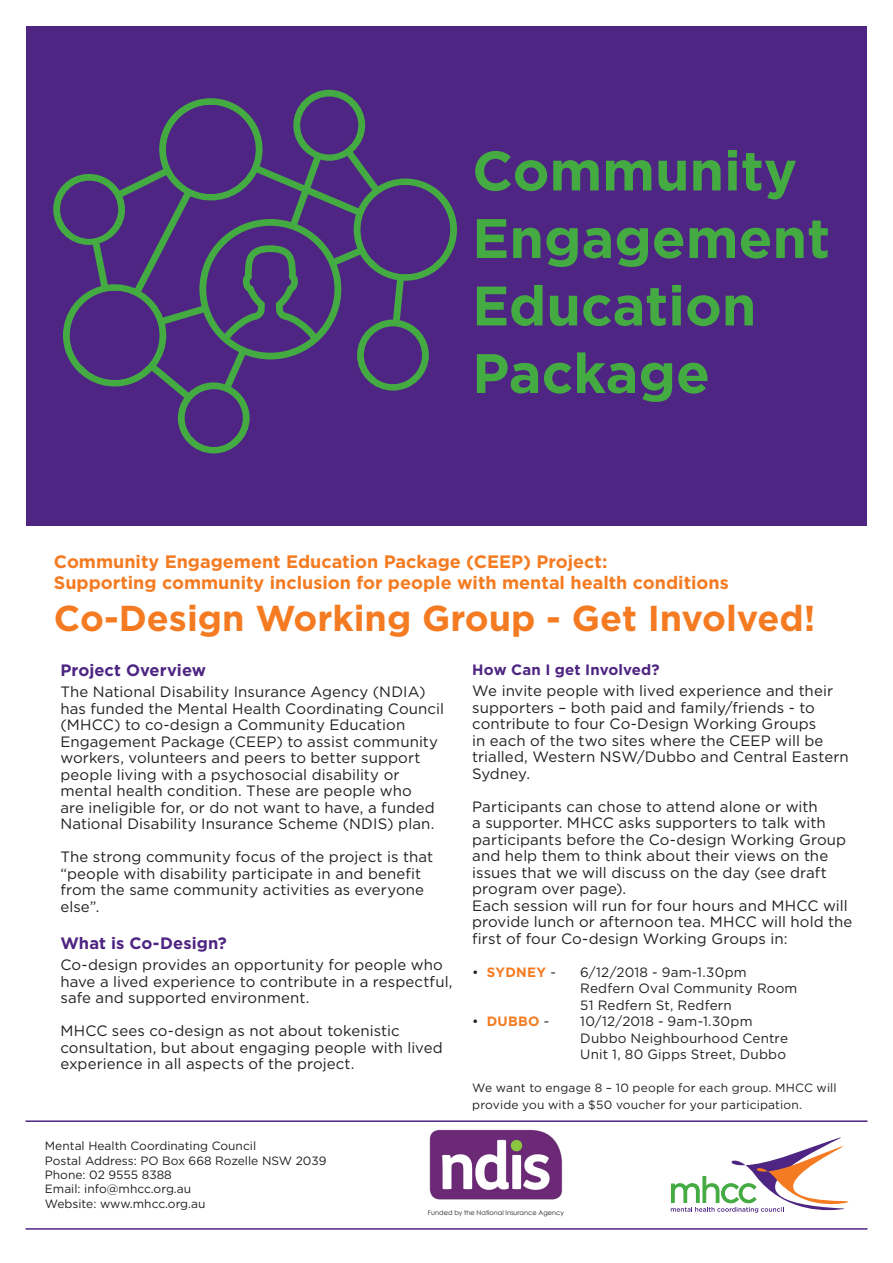
<style>
.page{position:relative;width:893px;height:1263px;background:#fff}
.page>*{position:absolute;margin:0;border:0;box-sizing:border-box;transform-origin:0 0}
.t1{font:700 55.5px/67.5px "Gotham";color:#44aa42}
.t2{font:700 36px "Gotham";color:#f47b21}
.t3{font:700 18px/21px "Gotham";color:#f47b21}
.t4{font:700 16.5px "Gotham";letter-spacing:.005em;color:#4e2582}
.t5{font:15px/16.5px "Gotham";letter-spacing:.005em;color:#231f20}
.t6{font:700 15px "Gotham";letter-spacing:.01em;color:#4e2582}
.t7{font:13.5px "Gotham";letter-spacing:.015em;color:#231f20}
.t8{font:700 13.5px "Gotham";letter-spacing:.02em;color:#f47b21}
.t9{font:12px/16.5px "Gotham";color:#231f20}
.t10{font:6.6px "Century Gothic";color:#231f20}
.s1{font-weight:400;color:#231f20}
</style>
<div class="page">
<div style="left:26px;top:26px;width:841px;height:499px;background:#4e2582"></div>
<hr style="left:26px;top:1120px;width:841px;height:2px;background:#4e2582">
<hr style="left:26px;top:1228px;width:841px;height:2px;background:#4e2582">
<svg style="left:671px;top:1137px;width:177px;height:76px"></svg>
<svg style="left:53px;top:90px;width:404px;height:363px"></svg>
<div style="left:166px;top:105px;width:89px;height:89px;background:#4e2582;border-radius:50%"></div>
<div style="left:70px;top:291px;width:89px;height:89px;background:#4e2582;border-radius:50%"></div>
<div style="left:361px;top:185px;width:89px;height:89px;background:#4e2582;border-radius:50%"></div>
<div style="left:301px;top:99px;width:56px;height:55px;background:#4e2582;border-radius:50%"></div>
<div style="left:365px;top:328px;width:56px;height:56px;background:#4e2582;border-radius:50%"></div>
<div style="left:185px;top:390px;width:57px;height:57px;background:#4e2582;border-radius:50%"></div>
<div style="left:61px;top:183px;width:56px;height:56px;background:#4e2582;border-radius:50%"></div>
<img style="left:429px;top:1129px;width:134px;height:71px">
<p class="t1" style="left:472px;top:136px;width:359px">Community<br>Engagement<br>Education<br>Package</p>
<p class="t3" style="left:54px;top:551px;width:676px">Community Engagement Education Package (CEEP) Project:<br>Supporting community inclusion for people with mental health conditions</p>
<p class="t2" style="left:54px;top:598px;width:763px">Co-Design Working Group - Get Involved!</p>
<p class="t4" style="left:60px;top:661px;width:147px">Project Overview</p>
<p class="t5" style="left:60px;top:683px;width:385px">The National Disability Insurance Agency (NDIA) has funded the Mental Health Coordinating Council (MHCC) to co-design a Community Education Engagement Package (CEEP) to assist community workers, volunteers and peers to better support people living with a psychosocial disability or mental health condition. These are people who<br>are ineligible for, or do not want to have, a funded National Disability Insurance Scheme (NDIS) plan.</p>
<p class="t5" style="left:60px;top:848px;width:374px">The strong community focus of the project is that “people with disability participate in and benefit from the same community activities as everyone else”.</p>
<p class="t4" style="left:60px;top:934px;width:168px">What is Co-Design?</p>
<p class="t5" style="left:60px;top:956px;width:394px">Co-design provides an opportunity for people who have a lived experience to contribute in a respectful, safe and supported environment.</p>
<p class="t5" style="left:60px;top:1022px;width:384px">MHCC sees co-design as not about tokenistic consultation, but about engaging people with lived experience in all aspects of the project.</p>
<p class="t6" style="left:472px;top:661px;width:189px">How Can I get Involved?</p>
<p class="t5" style="left:472px;top:682px;width:378px">We invite people with lived experience and their supporters – both paid and family/friends - to contribute to four Co-Design Working Groups<br>in each of the two sites where the CEEP will be trialled, Western NSW/Dubbo and Central Eastern Sydney.</p>
<p class="t5" style="left:472px;top:798px;width:375px">Participants can chose to attend alone or with<br>a supporter. MHCC asks supporters to talk with participants before the Co-design Working Group and help them to think about their views on the issues that we will discuss on the day (see draft program over page).</p>
<p class="t5" style="left:472px;top:897px;width:382px">Each session will run for four hours and MHCC will provide lunch or afternoon tea. MHCC will hold the first of four Co-design Working Groups in:</p>
<p class="t8" style="left:472px;top:964px;width:85px"><span class="s1">•</span> SYDNEY <span class="s1">-</span></p>
<p class="t7" style="left:580px;top:964px;width:168px">6/12/2018 - 9am-1.30pm</p>
<p class="t7" style="left:580px;top:981px;width:219px">Redfern Oval Community Room</p>
<p class="t7" style="left:580px;top:997px;width:153px">51 Redfern St, Redfern</p>
<p class="t8" style="left:472px;top:1013px;width:78px"><span class="s1">•</span> DUBBO <span class="s1">-</span></p>
<p class="t7" style="left:580px;top:1014px;width:174px">10/12/2018 - 9am-1.30pm</p>
<p class="t7" style="left:580px;top:1030px;width:209px">Dubbo Neighbourhood Centre</p>
<p class="t7" style="left:580px;top:1047px;width:207px">Unit 1, 80 Gipps Street, Dubbo</p>
<p class="t9" style="left:472px;top:1079px;width:366px">We want to engage 8 – 10 people for each group. MHCC will provide you with a $50 voucher for your participation.</p>
<p class="t9" style="left:45px;top:1137px;width:213px">Mental Health Coordinating Council</p>
<p class="t9" style="left:45px;top:1152px;width:283px">Postal Address: PO Box 668 Rozelle NSW 2039</p>
<p class="t9" style="left:45px;top:1166px;width:128px">Phone: 02 9555 8388</p>
<p class="t9" style="left:45px;top:1181px;width:148px">Email: info@mhcc.org.au</p>
<p class="t9" style="left:45px;top:1195px;width:162px">Website: www.mhcc.org.au</p>
<p class="t10" style="left:428px;top:1208px;width:138px">Funded by the National Insurance Agency</p>
</div>
